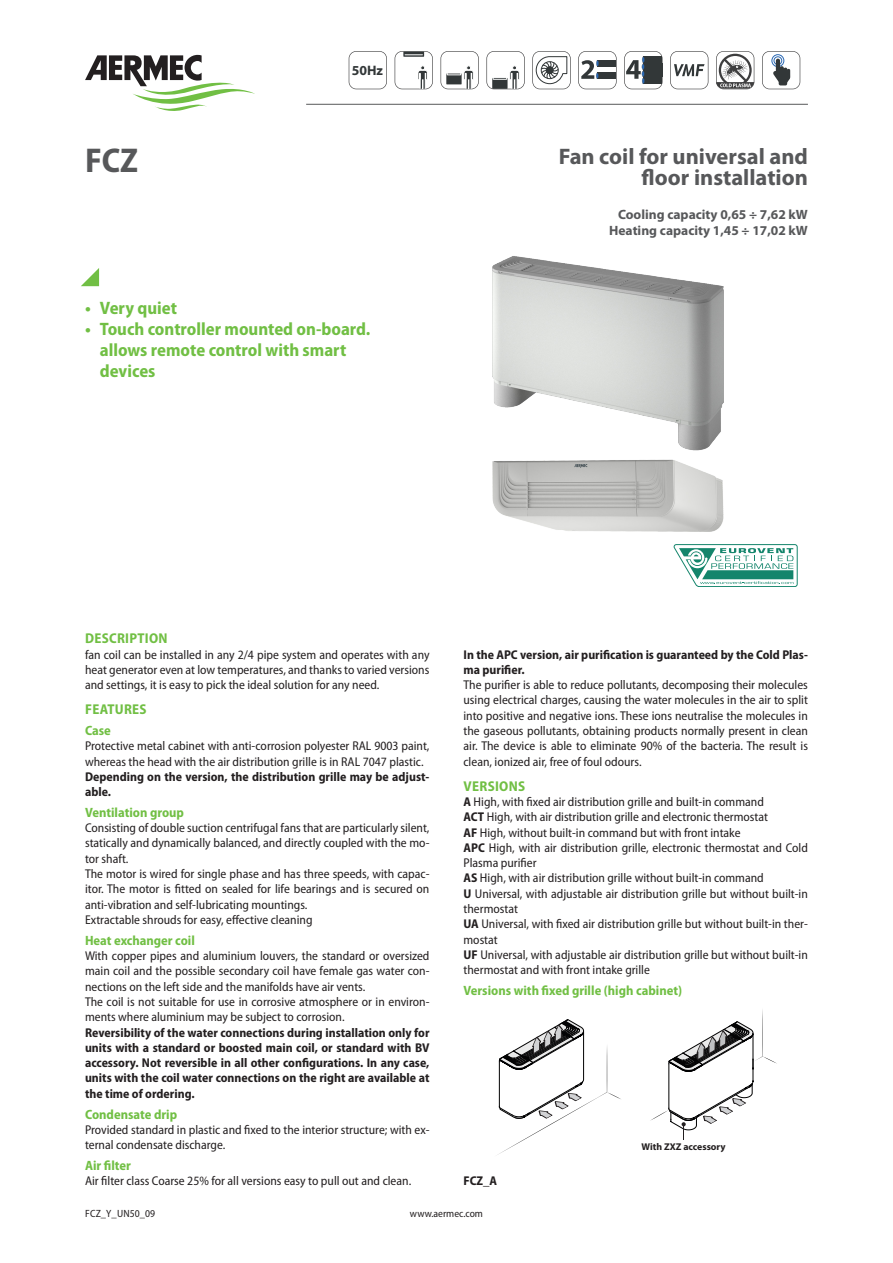
<style>
.page{position:relative;width:893px;height:1263px;background:#fff}
.page>*{position:absolute;margin:0;border:0;box-sizing:border-box;transform-origin:0 0}
.grandezza_en{font:700 semi-condensed 34.5px "Myriad Pro";color:#57585a}
.descrizione_en{font:700 22.5px/21px "Myriad Pro";color:#57585a;text-align:right}
.t1{font:700 semi-condensed 18px/21px "Myriad Pro";color:#71bf44}
.t2{font:700 semi-condensed 14.25px "Myriad Pro";letter-spacing:.02em;color:#71bf44}
.t3{font:700 13.8px "Myriad Pro";color:#323738}
.t4{font:700 semi-condensed 13.5px "Myriad Pro";color:#71bf44}
.dettaglio_en{font:700 13.5px "Myriad Pro";color:#57585a}
.normale_en{font:semi-condensed 12.75px/15.3px "Myriad Pro";color:#231f20}
.normaleEvidenziato_e{font:700 semi-condensed 12.75px/15.3px "Myriad Pro";color:#231f20}
.normale_en-2{font:700 semi-condensed 12.75px/15.3px "Myriad Pro";color:#231f20}
.t5{font:semi-condensed 10.5px "Myriad Pro";color:#231f20}
.t6{font:700 9.75px "Myriad Pro";color:#231f20}
.s1{font-weight:700}
</style>
<div class="page">
<svg style="left:81px;top:268px;width:18px;height:18px"></svg>
<svg style="left:497px;top:1019px;width:124px;height:136px"></svg>
<svg style="left:650px;top:1010px;width:127px;height:130px"></svg>
<svg style="left:85px;top:55px;width:170px;height:56px"></svg>
<img style="left:493px;top:256px;width:230px;height:275px">
<hr style="left:306px;top:104px;width:502px;height:1px;background:#57585a">
<svg style="left:349px;top:51px;width:38px;height:38px"></svg>
<svg style="left:395px;top:51px;width:38px;height:38px"></svg>
<svg style="left:441px;top:51px;width:38px;height:38px"></svg>
<div style="left:446px;top:73px;width:16px;height:11px;background:#323738"></div>
<div style="left:447px;top:72px;width:14px;height:3px;border:1px solid #fff"></div>
<svg style="left:486px;top:51px;width:39px;height:38px"></svg>
<div style="left:492px;top:78px;width:16px;height:11px;background:#323738"></div>
<div style="left:493px;top:77px;width:14px;height:3px;border:1px solid #fff"></div>
<svg style="left:532px;top:51px;width:39px;height:38px"></svg>
<svg style="left:578px;top:51px;width:39px;height:38px"></svg>
<svg style="left:624px;top:51px;width:38px;height:38px"></svg>
<svg style="left:670px;top:51px;width:38px;height:38px"></svg>
<svg style="left:716px;top:51px;width:38px;height:38px"></svg>
<svg style="left:762px;top:51px;width:38px;height:38px"></svg>
<svg style="left:674px;top:544px;width:123px;height:43px"></svg>
<p class="t3" style="left:352px;top:62px;width:33px">50Hz</p>
<p class="grandezza_en" style="left:85px;top:138px;width:55px">FCZ</p>
<p class="descrizione_en" style="left:559px;top:145px;width:251px">Fan coil for universal and floor installation</p>
<p class="dettaglio_en" style="left:618px;top:205px;width:191px">Cooling capacity 0,65 ÷ 7,62 kW</p>
<p class="dettaglio_en" style="left:609px;top:222px;width:200px">Heating capacity 1,45 ÷ 17,02 kW</p>
<p class="t1" style="left:85px;top:297px;width:93px">• Very quiet</p>
<p class="t1" style="left:100px;top:318px;width:272px;text-indent:-15px">• Touch controller mounted on-board. allows remote control with smart devices</p>
<p class="t2" style="left:85px;top:629px;width:84px">DESCRIPTION</p>
<p class="normale_en" style="left:85px;top:646px;width:346px;text-align:justify">fan coil can be installed in any 2/4 pipe system and operates with any heat generator even at low temperatures, and thanks to varied versions and settings, it is easy to pick the ideal solution for any need.</p>
<p class="t2" style="left:85px;top:700px;width:63px">FEATURES</p>
<p class="t4" style="left:85px;top:722px;width:27px">Case</p>
<p class="normale_en" style="left:85px;top:738px;width:346px">Protective metal cabinet with anti-corrosion polyester RAL 9003 paint, whereas the head with the air distribution grille is in RAL 7047 plastic.</p>
<p class="normaleEvidenziato_e" style="left:85px;top:768px;width:346px">Depending on the version, the distribution grille may be adjust&shy;able.</p>
<p class="t4" style="left:85px;top:804px;width:101px">Ventilation group</p>
<p class="normale_en" style="left:85px;top:820px;width:346px;text-align:justify">Consisting of double suction centrifugal fans that are particularly silent, statically and dynamically balanced, and directly coupled with the mo&shy;tor shaft.</p>
<p class="normale_en" style="left:85px;top:866px;width:346px;text-align:justify">The motor is wired for single phase and has three speeds, with capac&shy;itor. The motor is fitted on sealed for life bearings and is secured on anti-vibration and self-lubricating mountings.</p>
<p class="normale_en" style="left:85px;top:912px;width:229px">Extractable shrouds for easy, effective cleaning</p>
<p class="t4" style="left:85px;top:931px;width:111px">Heat exchanger coil</p>
<p class="normale_en" style="left:85px;top:948px;width:346px;text-align:justify">With copper pipes and aluminium louvers, the standard or oversized main coil and the possible secondary coil have female gas water con&shy;nections on the left side and the manifolds have air vents.</p>
<p class="normale_en" style="left:85px;top:994px;width:346px">The coil is not suitable for use in corrosive atmosphere or in environ&shy;ments where aluminium may be subject to corrosion.</p>
<p class="normaleEvidenziato_e" style="left:85px;top:1024px;width:346px;text-align:justify">Reversibility of the water connections during installation only for units with a standard or boosted main coil, or standard with BV accessory. Not reversible in all other configurations. In any case, units with the coil water connections on the right are available at the time of ordering.</p>
<p class="t4" style="left:85px;top:1105px;width:94px">Condensate drip</p>
<p class="normale_en" style="left:85px;top:1122px;width:346px">Provided standard in plastic and fixed to the interior structure; with ex&shy;ternal condensate discharge.</p>
<p class="t4" style="left:85px;top:1156px;width:47px">Air filter</p>
<p class="normale_en" style="left:85px;top:1173px;width:328px">Air filter class Coarse 25% for all versions easy to pull out and clean.</p>
<p class="normale_en-2" style="left:463px;top:646px;width:346px">In the APC version, air purification is guaranteed by the Cold Plas&shy;ma purifier.</p>
<p class="normale_en" style="left:463px;top:677px;width:346px;text-align:justify">The purifier is able to reduce pollutants, decomposing their molecules using electrical charges, causing the water molecules in the air to split into positive and negative ions. These ions neutralise the molecules in the gaseous pollutants, obtaining products normally present in clean air. The device is able to eliminate 90% of the bacteria. The result is clean, ionized air, free of foul odours.</p>
<p class="t2" style="left:464px;top:777px;width:63px">VERSIONS</p>
<p class="normale_en" style="left:463px;top:794px;width:302px"><span class="s1">A</span> High, with fixed air distribution grille and built-in command</p>
<p class="normale_en" style="left:463px;top:809px;width:306px"><span class="s1">ACT</span> High, with air distribution grille and electronic thermostat</p>
<p class="normale_en" style="left:463px;top:824px;width:279px"><span class="s1">AF</span> High, without built-in command but with front intake</p>
<p class="normale_en" style="left:463px;top:840px;width:346px"><span class="s1">APC</span> High, with air distribution grille, electronic thermostat and Cold<br>Plasma purifier</p>
<p class="normale_en" style="left:463px;top:870px;width:302px"><span class="s1">AS</span> High, with air distribution grille without built-in command</p>
<p class="normale_en" style="left:463px;top:886px;width:346px"><span class="s1">U</span> Universal, with adjustable air distribution grille but without built-in thermostat</p>
<p class="normale_en" style="left:463px;top:916px;width:346px"><span class="s1">UA</span> Universal, with fixed air distribution grille but without built-in ther&shy;mostat</p>
<p class="normale_en" style="left:463px;top:947px;width:346px"><span class="s1">UF</span> Universal, with adjustable air distribution grille but without built-in thermostat and with front intake grille</p>
<p class="t4" style="left:463px;top:982px;width:220px">Versions with fixed grille (high cabinet)</p>
<p class="normaleEvidenziato_e" style="left:463px;top:1172px;width:35px">FCZ_A</p>
<p class="t6" style="left:642px;top:1140px;width:86px">With ZXZ accessory</p>
<p class="t5" style="left:85px;top:1207px;width:71px">FCZ_Y_UN50_09</p>
<p class="t5" style="left:410px;top:1207px;width:75px">www.aermec.com</p>
</div>
